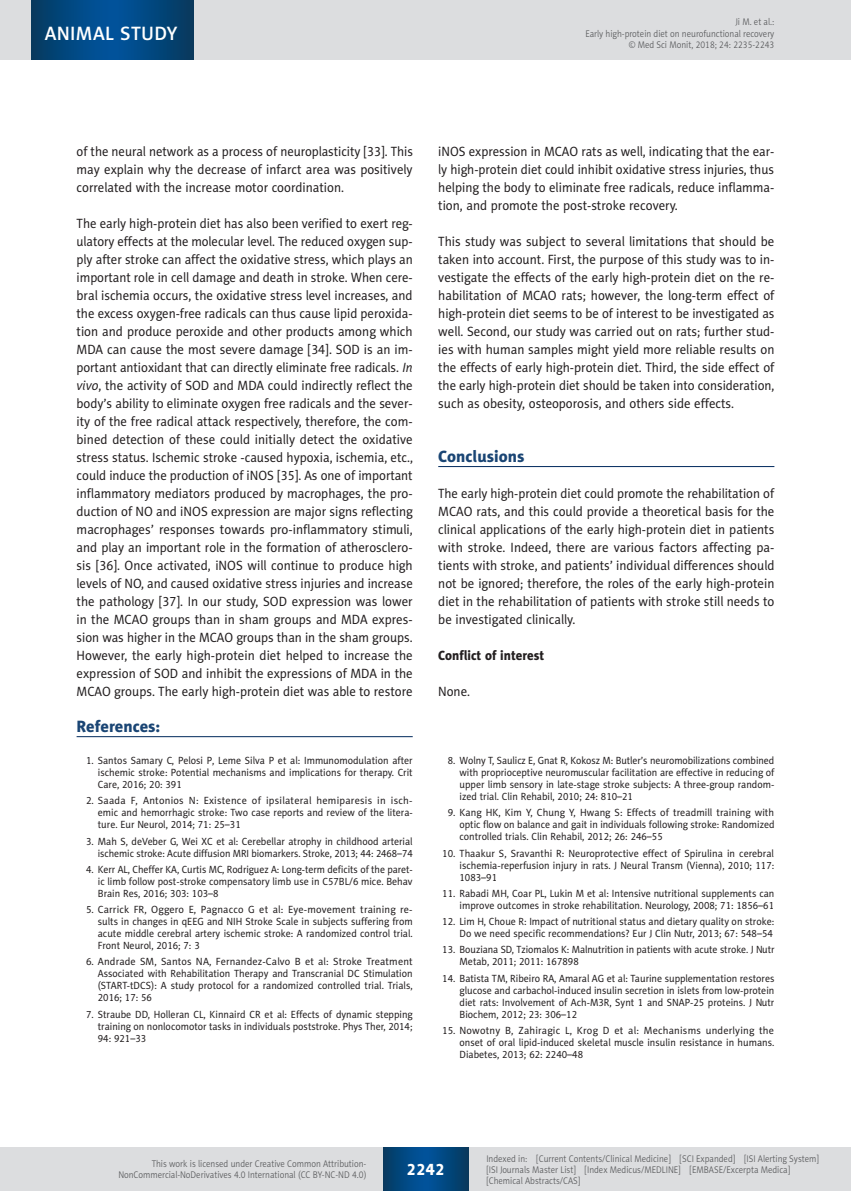
<style>
.page{position:relative;width:851px;height:1191px;background:#fff}
.page>*{position:absolute;margin:0;border:0;box-sizing:border-box;transform-origin:0 0}
.t1{font:19.5px "Naomi Sans EFN Medium";letter-spacing:.015em;color:#fff}
.MSM_Headline_1{font:16.5px "Naomi Sans EFN Heavy";color:#1a4574}
.MSM_Referencje_Tytul{font:16.5px "Naomi Sans EFN Heavy";color:#1a4574}
.t2{font:16.5px "Naomi Sans EFN Heavy";color:#fff}
.MSM_Body{font:13.5px/18px "Naomi Sans EFN";color:#231f20;text-align:justify;scale:.94 1}
.MSM_Body-2{font:13.5px/18px "Naomi Sans EFN";color:#231f20;text-align:justify;scale:.95 1}
.MSM_Headline_2{font:13.5px "Naomi Sans EFN Heavy";color:#231f20;scale:.95 1}
.MSM_Referencje_punkt{font:10.5px/12px "Naomi Sans EFN";color:#231f20;text-align:justify;scale:.95 1}
.MSM_Referencje_punkt-2{font:10.5px/12px "Naomi Sans EFN";color:#231f20;text-align:justify}
.MSM_Referencje_punkt-3{font:10.5px/12px "Naomi Sans EFN";color:#231f20;text-align:justify;scale:.94 1}
.MSM_Referencje_punkt-4{font:10.5px/12px "Naomi Sans EFN";color:#231f20;text-align:justify;scale:.96 1}
.t3{font:9.75px/11.2px "Naomi Sans EFN Light";color:#57585a;text-align:right;scale:.9 1}
.s1{font-style:italic}
</style>
<div class="page">
<hr style="left:438px;top:466px;width:336px;height:1px;background:#00295c">
<hr style="left:77px;top:736px;width:335px;height:1px;background:#00295c">
<div style="left:0;top:1148px;width:850px;height:43px;background:#dcdddf"></div>
<svg style="left:383px;top:1147px;width:85px;height:43px;background:#02477e"></svg>
<div style="left:0;top:0;width:850px;height:60px;background:#dcdddf"></div>
<hr style="left:850px;top:0;width:1px;height:60px;background:#dcdddf">
<svg style="left:32px;top:0;width:161px;height:60px;background:#02477f"></svg>
<h1 class="t1" style="left:45px;top:22px;width:134px">ANIMAL STUDY</h1>
<p class="t3" style="left:585px;top:16px;width:211px">Ji M. et al.:<br>Early high-protein diet on neurofunctional recovery © Med Sci Monit, 2018; 24: 2235-2243</p>
<p class="MSM_Body" style="left:77px;top:142px;width:359px">of the neural network as a process of neuroplasticity [33]. This may explain why the decrease of infarct area was positively correlated with the increase motor coordination.</p>
<p class="MSM_Body" style="left:77px;top:214px;width:359px">The early high-protein diet has also been verified to exert reg&shy;ulatory effects at the molecular level. The reduced oxygen sup&shy;ply after stroke can affect the oxidative stress, which plays an important role in cell damage and death in stroke. When cere&shy;bral ischemia occurs, the oxidative stress level increases, and the excess oxygen-free radicals can thus cause lipid peroxida&shy;tion and produce peroxide and other products among which MDA can cause the most severe damage [34]. SOD is an im&shy;portant antioxidant that can directly eliminate free radicals. <span class="s1">In vivo</span>, the activity of SOD and MDA could indirectly reflect the body’s ability to eliminate oxygen free radicals and the sever&shy;ity of the free radical attack respectively, therefore, the com&shy;bined detection of these could initially detect the oxidative stress status. Ischemic stroke -caused hypoxia, ischemia, etc., could induce the production of iNOS [35]. As one of important inflammatory mediators produced by macrophages, the pro&shy;duction of NO and iNOS expression are major signs reflecting macrophages’ responses towards pro-inflammatory stimuli, and play an important role in the formation of atherosclero&shy;sis [36]. Once activated, iNOS will continue to produce high levels of NO, and caused oxidative stress injuries and increase the pathology [37]. In our study, SOD expression was lower in the MCAO groups than in sham groups and MDA expres&shy;sion was higher in the MCAO groups than in the sham groups.<br>However, the early high-protein diet helped to increase the expression of SOD and inhibit the expressions of MDA in the MCAO groups. The early high-protein diet was able to restore</p>
<p class="MSM_Referencje_Tytul" style="left:77px;top:716px;width:85px">References:</p>
<p class="MSM_Referencje_punkt" style="left:98px;top:754px;width:333px;text-indent:-12px">1. Santos Samary C, Pelosi P, Leme Silva P et al: Immunomodulation after ischemic stroke: Potential mechanisms and implications for therapy. Crit Care, 2016; 20: 391</p>
<p class="MSM_Referencje_punkt-2" style="left:98px;top:795px;width:316px;text-indent:-12px">2. Saada F, Antonios N: Existence of ipsilateral hemiparesis in isch&shy;emic and hemorrhagic stroke: Two case reports and review of the litera&shy;ture. Eur Neurol, 2014; 71: 25–31</p>
<p class="MSM_Referencje_punkt" style="left:86px;top:835px;width:345px;text-align:right">3. Mah S, deVeber G, Wei XC et al: Cerebellar atrophy in childhood arterial ischemic stroke: Acute diffusion MRI biomarkers. Stroke, 2013; 44: 2468–74</p>
<p class="MSM_Referencje_punkt-3" style="left:98px;top:863px;width:336px;text-indent:-12px">4. Kerr AL, Cheffer KA, Curtis MC, Rodriguez A: Long-term deficits of the paret&shy;ic limb follow post-stroke compensatory limb use in C57BL/6 mice. Behav Brain Res, 2016; 303: 103–8</p>
<p class="MSM_Referencje_punkt-2" style="left:98px;top:903px;width:316px;text-indent:-12px">5. Carrick FR, Oggero E, Pagnacco G et al: Eye-movement training re&shy;sults in changes in qEEG and NIH Stroke Scale in subjects suffering from acute middle cerebral artery ischemic stroke: A randomized control trial.<br>Front Neurol, 2016; 7: 3</p>
<p class="MSM_Referencje_punkt-2" style="left:98px;top:956px;width:316px;text-indent:-12px">6. Andrade SM, Santos NA, Fernandez-Calvo B et al: Stroke Treatment Associated with Rehabilitation Therapy and Transcranial DC Stimulation (START-tDCS): A study protocol for a randomized controlled trial. Trials, 2016; 17: 56</p>
<p class="MSM_Referencje_punkt" style="left:98px;top:1008px;width:333px;text-indent:-12px">7. Straube DD, Holleran CL, Kinnaird CR et al: Effects of dynamic stepping training on nonlocomotor tasks in individuals poststroke. Phys Ther, 2014; 94: 921–33</p>
<p class="MSM_Body-2" style="left:438px;top:142px;width:355px">iNOS expression in MCAO rats as well, indicating that the ear&shy;ly high-protein diet could inhibit oxidative stress injuries, thus helping the body to eliminate free radicals, reduce inflamma&shy;tion, and promote the post-stroke recovery.</p>
<p class="MSM_Body-2" style="left:438px;top:232px;width:355px">This study was subject to several limitations that should be taken into account. First, the purpose of this study was to in&shy;vestigate the effects of the early high-protein diet on the re&shy;habilitation of MCAO rats; however, the long-term effect of high-protein diet seems to be of interest to be investigated as well. Second, our study was carried out on rats; further stud&shy;ies with human samples might yield more reliable results on the effects of early high-protein diet. Third, the side effect of the early high-protein diet should be taken into consideration, such as obesity, osteoporosis, and others side effects.</p>
<p class="MSM_Headline_1" style="left:438px;top:446px;width:88px">Conclusions</p>
<p class="MSM_Body" style="left:438px;top:484px;width:359px">The early high-protein diet could promote the rehabilitation of MCAO rats, and this could provide a theoretical basis for the clinical applications of the early high-protein diet in patients with stroke. Indeed, there are various factors affecting pa&shy;tients with stroke, and patients’ individual differences should not be ignored; therefore, the roles of the early high-protein diet in the rehabilitation of patients with stroke still needs to be investigated clinically.</p>
<p class="MSM_Headline_2" style="left:438px;top:647px;width:113px">Conflict of interest</p>
<p class="MSM_Body-2" style="left:438px;top:682px;width:35px">None.</p>
<p class="MSM_Referencje_punkt-3" style="left:459px;top:754px;width:336px;text-indent:-12px">8. Wolny T, Saulicz E, Gnat R, Kokosz M: Butler’s neuromobilizations combined with proprioceptive neuromuscular facilitation are effective in reducing of upper limb sensory in late-stage stroke subjects: A three-group random&shy;ized trial. Clin Rehabil, 2010; 24: 810–21</p>
<p class="MSM_Referencje_punkt-4" style="left:459px;top:807px;width:329px;text-indent:-12px">9. Kang HK, Kim Y, Chung Y, Hwang S: Effects of treadmill training with optic flow on balance and gait in individuals following stroke: Randomized controlled trials. Clin Rehabil, 2012; 26: 246–55</p>
<p class="MSM_Referencje_punkt-4" style="left:459px;top:847px;width:329px;text-indent:-17px">10. Thaakur S, Sravanthi R: Neuroprotective effect of Spirulina in cerebral ischemia-reperfusion injury in rats. J Neural Transm (Vienna), 2010; 117:<br>1083–91</p>
<p class="MSM_Referencje_punkt" style="left:442px;top:887px;width:351px;text-align:right">11. Rabadi MH, Coar PL, Lukin M et al: Intensive nutritional supplements can improve outcomes in stroke rehabilitation. Neurology, 2008; 71: 1856–61</p>
<p class="MSM_Referencje_punkt" style="left:442px;top:915px;width:351px;text-align:right">12. Lim H, Choue R: Impact of nutritional status and dietary quality on stroke:<br>Do we need specific recommendations? Eur J Clin Nutr, 2013; 67: 548–54</p>
<p class="MSM_Referencje_punkt-3" style="left:459px;top:944px;width:336px;text-indent:-17px">13. Bouziana SD, Tziomalos K: Malnutrition in patients with acute stroke. J Nutr<br>Metab, 2011; 2011: 167898</p>
<p class="MSM_Referencje_punkt" style="left:459px;top:972px;width:333px;text-indent:-17px">14. Batista TM, Ribeiro RA, Amaral AG et al: Taurine supplementation restores glucose and carbachol-induced insulin secretion in islets from low-protein diet rats: Involvement of Ach-M3R, Synt 1 and SNAP-25 proteins. J Nutr Biochem, 2012; 23: 306–12</p>
<p class="MSM_Referencje_punkt-2" style="left:459px;top:1024px;width:316px;text-indent:-17px">15. Nowotny B, Zahiragic L, Krog D et al: Mechanisms underlying the onset of oral lipid-induced skeletal muscle insulin resistance in humans.<br>Diabetes, 2013; 62: 2240–48</p>
<p class="t3" style="left:118px;top:1158px;width:277px">This work is licensed under Creative Common Attribution-<br>NonCommercial-NoDerivatives 4.0 International (CC BY-NC-ND 4.0)</p>
<p class="t2" style="left:406px;top:1159px;width:40px">2242</p>
<p class="t3" style="left:486px;top:1152px;width:371px;text-align:left">Indexed in: [Current Contents/Clinical Medicine] [SCI Expanded] [ISI Alerting System] [ISI Journals Master List] [Index Medicus/MEDLINE] [EMBASE/Excerpta Medica] [Chemical Abstracts/CAS]</p>
</div>
